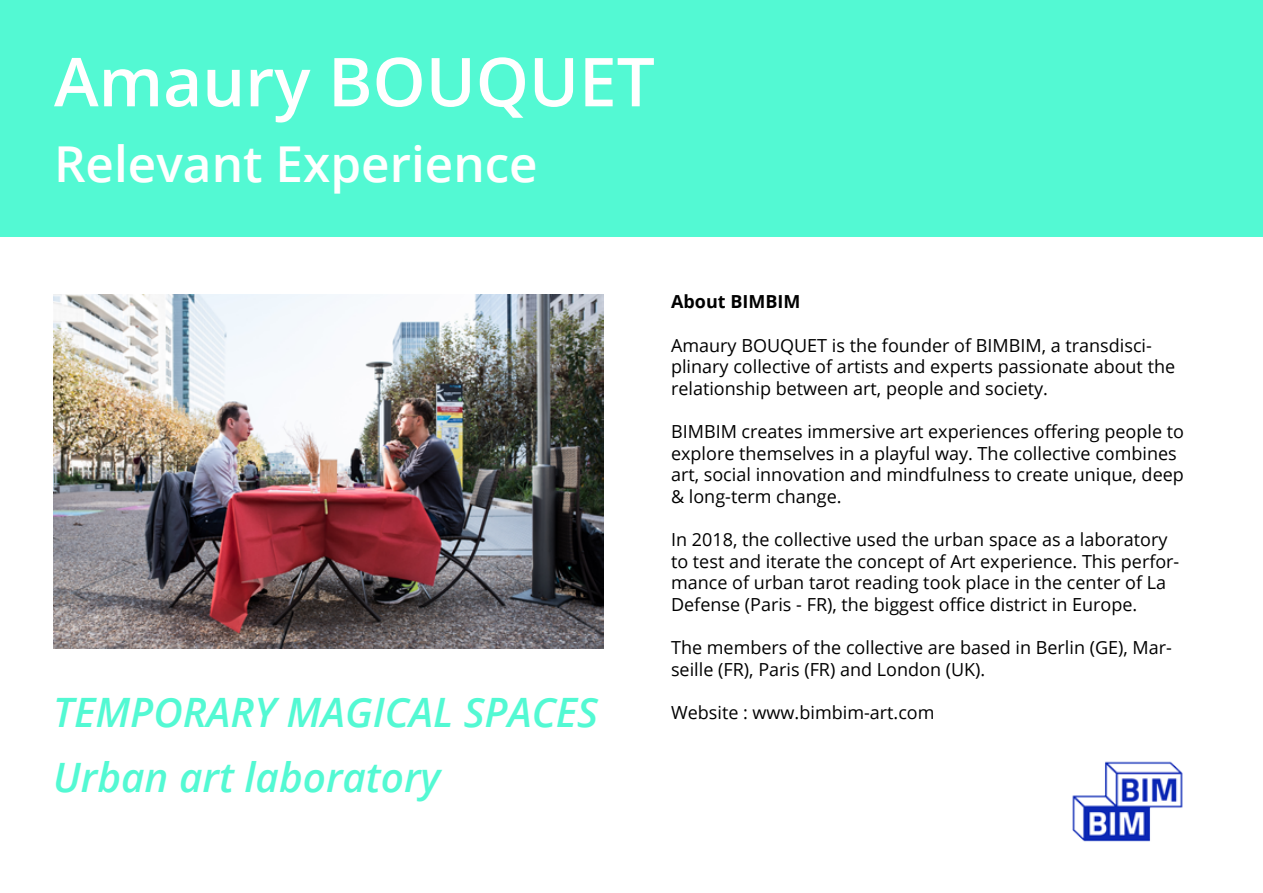
<style>
.page{position:relative;width:1263px;height:893px;background:#fff}
.page>*{position:absolute;margin:0;border:0;box-sizing:border-box;transform-origin:0 0}
.t1{font:600 67.5px "Open Sans";color:#fff}
.t2{font:600 49.5px "Open Sans";color:#fff}
.t3{font:italic 600 40.5px "Open Sans";color:#53f9d3}
.t4{font:18px/21.6px "Open Sans";color:#000}
.t5{font:700 18px "Open Sans";color:#000}
</style>
<div class="page">
<div style="left:0;top:0;width:1263px;height:237px;background:#53f9d3"></div>
<img style="left:1072px;top:761px;width:111px;height:81px">
<img style="left:54px;top:295px;width:549px;height:354px">
<h1 class="t1" style="left:54px;top:35px;width:602px">Amaury BOUQUET</h1>
<h2 class="t2" style="left:54px;top:130px;width:485px">Relevant Experience</h2>
<p class="t5" style="left:671px;top:289px;width:131px">About BIMBIM</p>
<p class="t4" style="left:671px;top:334px;width:506px">Amaury BOUQUET is the founder of BIMBIM, a transdisci&shy;plinary collective of artists and experts passionate about the relationship between art, people and society.</p>
<p class="t4" style="left:671px;top:420px;width:515px">BIMBIM creates immersive art experiences offering people to explore themselves in a playful way. The collective combines art, social innovation and mindfulness to create unique, deep &amp; long-term change.</p>
<p class="t4" style="left:671px;top:528px;width:510px">In 2018, the collective used the urban space as a laboratory to test and iterate the concept of Art experience. This perfor&shy;mance of urban tarot reading took place in the center of La Defense (Paris - FR), the biggest office district in Europe.</p>
<p class="t4" style="left:671px;top:636px;width:502px">The members of the collective are based in Berlin (GE), Mar&shy;seille (FR), Paris (FR) and London (UK).</p>
<h3 class="t3" style="left:53px;top:684px;width:546px">TEMPORARY MAGICAL SPACES</h3>
<p class="t4" style="left:671px;top:701px;width:265px">Website : www.bimbim-art.com</p>
<h3 class="t3" style="left:53px;top:749px;width:389px">Urban art laboratory</h3>
</div>
